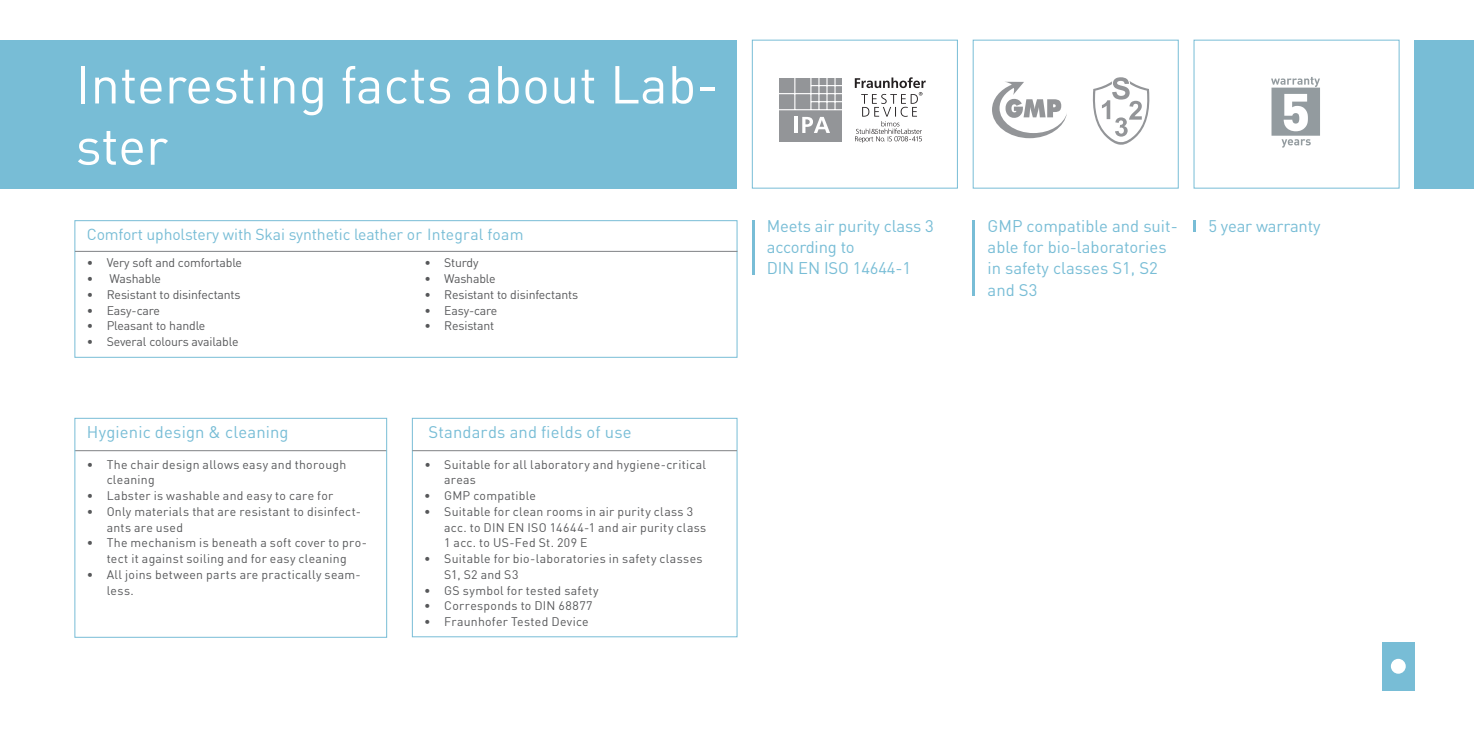
<style>
.page{position:relative;width:1474px;height:737px;background:#fff}
.page>*{position:absolute;margin:0;border:0;box-sizing:border-box;transform-origin:0 0}
.t1{font:52.5px/61.2px "DIN";color:#fff}
.t2{font:16.62px/21.3px "DIN";color:#78bdd6}
.t3{font:15.75px "DIN";letter-spacing:-.01em;color:#78bdd6}
.t4{font:12.25px/15.8px "DIN";letter-spacing:.02em;color:#57585a}
.t5{font:12.25px "DIN";letter-spacing:-.01em;color:#57585a}
</style>
<div class="page">
<div style="left:74px;top:220px;width:663px;height:138px;border:1px solid #78bdd6"></div>
<div style="left:412px;top:418px;width:325px;height:219px;border:1px solid #78bdd6"></div>
<div style="left:1382px;top:642px;width:32px;height:48px;background:#78bdd6"></div>
<div style="left:1390px;top:659px;width:15px;height:14px;background:#fff;border-radius:50%"></div>
<div style="left:752px;top:40px;width:205px;height:149px;border:1px solid #78bdd6"></div>
<div style="left:972px;top:40px;width:206px;height:149px;border:1px solid #78bdd6"></div>
<svg style="left:1271px;top:77px;width:48px;height:71px"></svg>
<div style="left:1193px;top:40px;width:206px;height:149px;border:1px solid #78bdd6"></div>
<div style="left:0;top:40px;width:737px;height:149px;background:#78bdd6"></div>
<div style="left:1414px;top:40px;width:59px;height:149px;background:#78bdd6"></div>
<hr style="left:752px;top:220px;width:2px;height:54px;background:#78bdd6">
<hr style="left:972px;top:220px;width:3px;height:76px;background:#78bdd6">
<svg style="left:1193px;top:220px;width:3px;height:12px"></svg>
<hr style="left:75px;top:251px;width:662px;height:1px;background:#808285">
<div style="left:779px;top:78px;width:63px;height:63px;background:#939598"></div>
<hr style="left:777px;top:109px;width:67px;height:1px;background:#fff">
<hr style="left:777px;top:93px;width:67px;height:1px;background:#fff">
<hr style="left:794px;top:76px;width:1px;height:34px;background:#fff">
<hr style="left:826px;top:76px;width:1px;height:34px;background:#fff">
<hr style="left:818px;top:76px;width:1px;height:34px;background:#fff">
<hr style="left:834px;top:76px;width:1px;height:34px;background:#fff">
<hr style="left:811px;top:85px;width:33px;height:1px;background:#fff">
<hr style="left:811px;top:101px;width:33px;height:1px;background:#fff">
<hr style="left:810px;top:76px;width:1px;height:34px;background:#fff">
<hr style="left:794px;top:117px;width:3px;height:16px;background:#fff">
<svg style="left:802px;top:117px;width:28px;height:16px"></svg>
<svg style="left:854px;top:77px;width:71px;height:66px"></svg>
<svg style="left:992px;top:82px;width:74px;height:56px"></svg>
<svg style="left:1092px;top:77px;width:58px;height:68px"></svg>
<hr style="left:75px;top:450px;width:312px;height:1px;background:#808285">
<hr style="left:412px;top:450px;width:325px;height:1px;background:#808285">
<div style="left:74px;top:418px;width:313px;height:219px;border:1px solid #78bdd6"></div>
<h1 class="t1" style="left:76px;top:53px;width:644px">Interesting facts about Lab&shy;ster</h1>
<p class="t3" style="left:87px;top:224px;width:438px">Comfort upholstery with Skai synthetic leather or Integral foam</p>
<p class="t5" style="left:87px;top:255px;width:157px">• Very soft and comfortable</p>
<p class="t5" style="left:87px;top:271px;width:76px">• Washable</p>
<p class="t5" style="left:87px;top:287px;width:155px">• Resistant to disinfectants</p>
<p class="t5" style="left:87px;top:302px;width:74px">• Easy-care</p>
<p class="t5" style="left:87px;top:318px;width:120px">• Pleasant to handle</p>
<p class="t5" style="left:87px;top:334px;width:153px">• Several colours available</p>
<p class="t4" style="left:424px;top:255px;width:56px">• Sturdy</p>
<p class="t5" style="left:424px;top:271px;width:73px">• Washable</p>
<p class="t5" style="left:424px;top:287px;width:155px">• Resistant to disinfectants</p>
<p class="t5" style="left:424px;top:302px;width:74px">• Easy-care</p>
<p class="t5" style="left:424px;top:318px;width:71px">• Resistant</p>
<h2 class="t2" style="left:87px;top:421px;width:203px">Hygienic design &amp; cleaning</h2>
<h2 class="t2" style="left:428px;top:421px;width:205px">Standards and fields of use</h2>
<p class="t4" style="left:107px;top:456px;width:241px;text-indent:-20px">• The chair design allows easy and thorough cleaning</p>
<p class="t4" style="left:87px;top:487px;width:248px">• Labster is washable and easy to care for</p>
<p class="t4" style="left:107px;top:503px;width:256px;text-indent:-20px">• Only materials that are resistant to disinfect&shy;ants are used</p>
<p class="t4" style="left:87px;top:535px;width:282px;text-align:center">• The mechanism is beneath a soft cover to pro&shy;tect it against soiling and for easy cleaning</p>
<p class="t4" style="left:107px;top:566px;width:256px;text-indent:-20px">• All joins between parts are practically seam&shy;less.</p>
<p class="t4" style="left:444px;top:456px;width:263px;text-indent:-20px">• Suitable for all laboratory and hygiene-critical areas</p>
<p class="t4" style="left:424px;top:487px;width:113px">• GMP compatible</p>
<p class="t4" style="left:444px;top:503px;width:264px;text-indent:-20px">• Suitable for clean rooms in air purity class 3 acc. to DIN EN ISO 14644-1 and air purity class<br>1 acc. to US-Fed St. 209 E</p>
<p class="t4" style="left:444px;top:550px;width:260px;text-indent:-20px">• Suitable for bio-laboratories in safety classes<br>S1, S2 and S3</p>
<p class="t4" style="left:424px;top:582px;width:176px">• GS symbol for tested safety</p>
<p class="t4" style="left:424px;top:598px;width:170px">• Corresponds to DIN 68877</p>
<p class="t4" style="left:424px;top:613px;width:166px">• Fraunhofer Tested Device</p>
<h2 class="t2" style="left:766px;top:215px;width:168px">Meets air purity class 3</h2>
<h2 class="t2" style="left:1208px;top:215px;width:114px">5 year warranty</h2>
<h2 class="t2" style="left:766px;top:236px;width:146px">according to<br>DIN EN ISO 14644-1</h2>
<h2 class="t2" style="left:987px;top:215px;width:192px">GMP compatible and suit&shy;able for bio-laboratories in safety classes S1, S2 and S3</h2>
</div>
